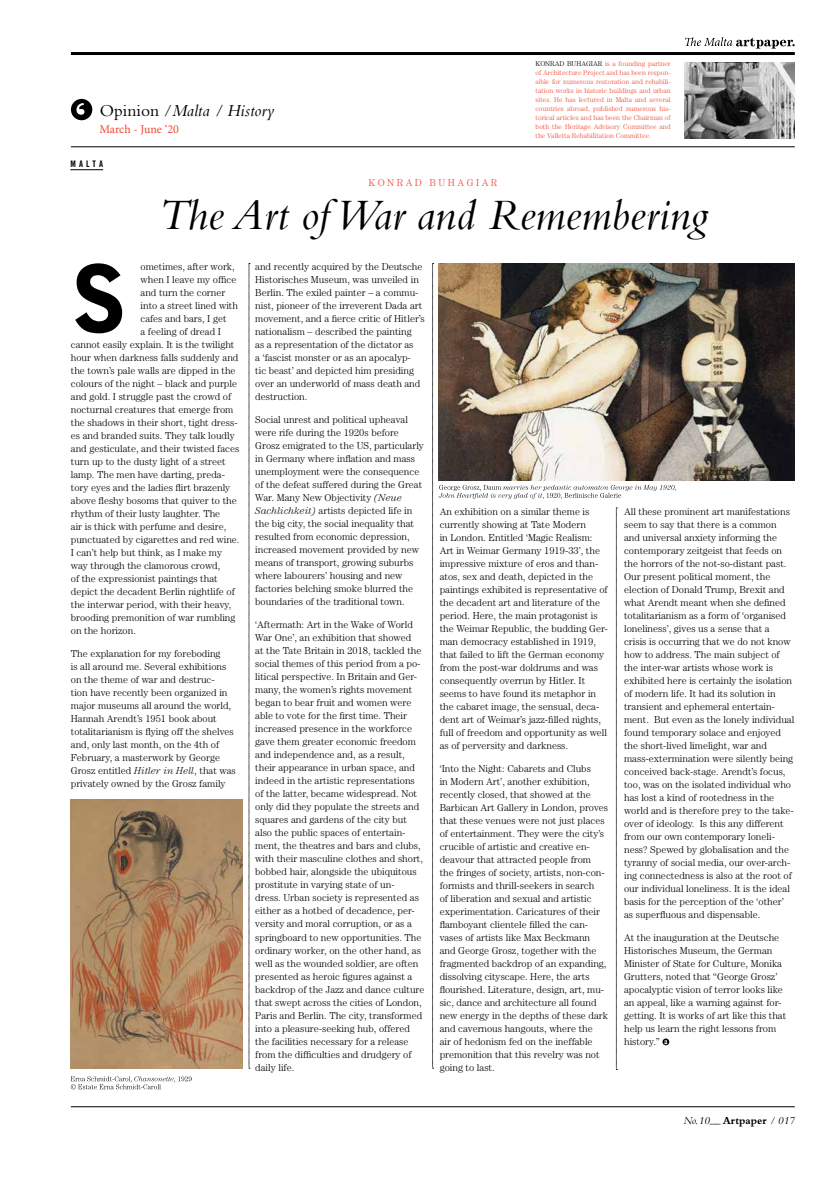
<style>
.page{position:relative;width:837px;height:1177px;background:#fff}
.page>*{position:absolute;margin:0;border:0;box-sizing:border-box;transform-origin:0 0}
.t1{font:900 90.9px "Bell Gothic";color:#000}
.t2{font:italic 45px "Bembo";color:#000}
.t3{font:italic 17.4px "Bembo";color:#000}
.t4{font:12px "Minion Pro";letter-spacing:-.005em;color:#f04934}
.t5{font:italic 11px "Bembo";color:#000}
.t6{font:300 10px/13px "Century Std";color:#000}
.t7{font:300 10px "Century Std";letter-spacing:.25em;color:#f04934}
.t8{font:9px "Trade Gothic Bold Cond Twenty";letter-spacing:.34em;color:#000}
.t9{font:300 7px/9px "Century Std";color:#f04934;text-align:justify}
.s1{font-style:normal}
.s2{color:#000}
.s3{font-style:italic}
.s4{font-weight:700;font-style:normal}
</style>
<div class="page">
<hr style="left:71px;top:52px;width:723px;height:3px;background:#000">
<svg style="left:685px;top:37px;width:109px;height:12px"></svg>
<hr style="left:71px;top:146px;width:723px;height:1px;background:#000">
<hr style="left:71px;top:1106px;width:723px;height:1px;background:#000">
<img style="left:71px;top:799px;width:172px;height:269px">
<img style="left:675px;top:263px;width:119px;height:217px">
<hr style="left:70px;top:169px;width:33px;height:1px;background:#000">
<svg style="left:249px;top:263px;width:1px;height:805px"></svg>
<svg style="left:71px;top:99px;width:21px;height:21px"></svg>
<svg style="left:432px;top:263px;width:243px;height:807px"></svg>
<svg style="left:71px;top:1076px;width:120px;height:13px"></svg>
<img style="left:684px;top:62px;width:110px;height:76px">
<h3 class="t3" style="left:100px;top:100px;width:176px"><span class="s1">Opinion /</span>Malta / History</h3>
<p class="t4" style="left:99px;top:121px;width:81px">March - June ‘20</p>
<p class="t8" style="left:70px;top:158px;width:34px">MALTA</p>
<p class="t7" style="left:368px;top:177px;width:130px">KONRAD BUHAGIAR</p>
<p class="t9" style="left:535px;top:59px;width:136px"><span class="s2">KONRAD BUHAGIAR</span> is a founding partner of Architecture Project and has been respon&shy;sible for numerous restoration and rehabili&shy;tation works in historic buildings and urban sites. He has lectured in Malta and several countries abroad, published numerous his&shy;torical articles and has been the Chairman of both the Heritage Advisory Committee and the Valletta Rehabilitation Committee.</p>
<h2 class="t2" style="left:158px;top:188px;width:550px">The Art of War and Remembering</h2>
<p class="t6" style="left:140px;top:260px;width:96px">ometimes, after work,</p>
<p class="t6" style="left:140px;top:273px;width:97px">when I leave my office</p>
<p class="t6" style="left:140px;top:286px;width:86px">and turn the corner</p>
<p class="t6" style="left:140px;top:299px;width:99px">into a street lined with</p>
<p class="t6" style="left:140px;top:312px;width:87px">cafes and bars, I get</p>
<p class="t6" style="left:140px;top:325px;width:82px">a feeling of dread I</p>
<p class="t6" style="left:71px;top:338px;width:165px">cannot easily explain. It is the twilight</p>
<p class="t6" style="left:71px;top:351px;width:169px">hour when darkness falls suddenly and</p>
<p class="t6" style="left:71px;top:364px;width:166px">the town’s pale walls are dipped in the</p>
<p class="t6" style="left:71px;top:377px;width:168px">colours of the night – black and purple</p>
<p class="t6" style="left:71px;top:390px;width:162px">and gold. I struggle past the crowd of</p>
<p class="t6" style="left:71px;top:403px;width:164px">nocturnal creatures that emerge from</p>
<p class="t6" style="left:71px;top:416px;width:168px">the shadows in their short, tight dress-</p>
<p class="t6" style="left:71px;top:429px;width:165px">es and branded suits. They talk loudly</p>
<p class="t6" style="left:71px;top:442px;width:170px">and gesticulate, and their twisted faces</p>
<p class="t6" style="left:71px;top:455px;width:156px">turn up to the dusty light of a street</p>
<p class="t6" style="left:71px;top:468px;width:156px">lamp. The men have darting, preda-</p>
<p class="t6" style="left:71px;top:481px;width:161px">tory eyes and the ladies flirt brazenly</p>
<p class="t6" style="left:71px;top:494px;width:167px">above fleshy bosoms that quiver to the</p>
<p class="t6" style="left:71px;top:507px;width:151px">rhythm of their lusty laughter. The</p>
<p class="t6" style="left:71px;top:520px;width:157px">air is thick with perfume and desire,</p>
<p class="t6" style="left:71px;top:533px;width:170px">punctuated by cigarettes and red wine.</p>
<p class="t6" style="left:71px;top:546px;width:153px">I can’t help but think, as I make my</p>
<p class="t6" style="left:71px;top:559px;width:151px">way through the clamorous crowd,</p>
<p class="t6" style="left:71px;top:572px;width:148px">of the expressionist paintings that</p>
<p class="t6" style="left:71px;top:585px;width:165px">depict the decadent Berlin nightlife of</p>
<p class="t6" style="left:71px;top:598px;width:162px">the interwar period, with their heavy,</p>
<p class="t6" style="left:71px;top:611px;width:166px">brooding premonition of war rumbling</p>
<p class="t6" style="left:71px;top:624px;width:67px">on the horizon.</p>
<p class="t6" style="left:71px;top:647px;width:166px">The explanation for my foreboding<br>is all around me. Several exhibitions on the theme of war and destruc-<br>tion have recently been organized in major museums all around the world, Hannah Arendt’s 1951 book about totalitarianism is flying off the shelves and, only last month, on the 4th of February, a masterwork by George Grosz entitled <span class="s3">Hitler in Hell</span>, that was privately owned by the Grosz family</p>
<h1 class="t1" style="left:71px;top:246px;width:57px">S</h1>
<p class="t6" style="left:255px;top:260px;width:171px">and recently acquired by the Deutsche Historisches Museum, was unveiled in Berlin. The exiled painter – a commu&shy;nist, pioneer of the irreverent Dada art movement, and a fierce critic of Hitler’s nationalism – described the painting<br>as a representation of the dictator as<br>a ‘fascist monster or as an apocalyp-<br>tic beast’ and depicted him presiding over an underworld of mass death and destruction.</p>
<p class="t6" style="left:255px;top:413px;width:170px">Social unrest and political upheaval were rife during the 1920s before Grosz emigrated to the US, particularly in Germany where inflation and mass unemployment were the consequence of the defeat suffered during the Great War. Many New Objectivity <span class="s3">(Neue Sachlichkeit)</span> artists depicted life in the big city, the social inequality that resulted from economic depression, increased movement provided by new means of transport, growing suburbs where labourers’ housing and new factories belching smoke blurred the boundaries of the traditional town.</p>
<p class="t6" style="left:255px;top:618px;width:171px">‘Aftermath: Art in the Wake of World War One’, an exhibition that showed<br>at the Tate Britain in 2018, tackled the social themes of this period from a po&shy;litical perspective. In Britain and Ger&shy;many, the women’s rights movement began to bear fruit and women were able to vote for the first time. Their increased presence in the workforce gave them greater economic freedom and independence and, as a result, their appearance in urban space, and indeed in the artistic representations of the latter, became widespread. Not only did they populate the streets and squares and gardens of the city but also the public spaces of entertain&shy;ment, the theatres and bars and clubs, with their masculine clothes and short, bobbed hair, alongside the ubiquitous prostitute in varying state of un-<br>dress. Urban society is represented as either as a hotbed of decadence, per&shy;versity and moral corruption, or as a springboard to new opportunities. The ordinary worker, on the other hand, as well as the wounded soldier, are often presented as heroic figures against a backdrop of the Jazz and dance culture that swept across the cities of London, Paris and Berlin. The city, transformed into a pleasure-seeking hub, offered the facilities necessary for a release from the difficulties and drudgery of daily life.</p>
<p class="t6" style="left:439px;top:504px;width:169px">An exhibition on a similar theme is currently showing at Tate Modern<br>in London. Entitled ‘Magic Realism:<br>Art in Weimar Germany 1919-33’, the impressive mixture of eros and than&shy;atos, sex and death, depicted in the paintings exhibited is representative of the decadent art and literature of the period. Here, the main protagonist is the Weimar Republic, the budding Ger&shy;man democracy established in 1919, that failed to lift the German economy from the post-war doldrums and was consequently overrun by Hitler. It seems to have found its metaphor in the cabaret image, the sensual, deca&shy;dent art of Weimar’s jazz-filled nights, full of freedom and opportunity as well as of perversity and darkness.</p>
<p class="t6" style="left:439px;top:761px;width:170px">‘Into the Night: Cabarets and Clubs<br>in Modern Art’, another exhibition, recently closed, that showed at the Barbican Art Gallery in London, proves that these venues were not just places of entertainment. They were the city’s crucible of artistic and creative en&shy;deavour that attracted people from<br>the fringes of society, artists, non-con&shy;formists and thrill-seekers in search<br>of liberation and sexual and artistic experimentation. Caricatures of their flamboyant clientele filled the can&shy;vases of artists like Max Beckmann and George Grosz, together with the fragmented backdrop of an expanding, dissolving cityscape. Here, the arts flourished. Literature, design, art, mu&shy;sic, dance and architecture all found new energy in the depths of these dark and cavernous hangouts, where the<br>air of hedonism fed on the ineffable premonition that this revelry was not going to last.</p>
<p class="t6" style="left:624px;top:504px;width:172px">All these prominent art manifestations seem to say that there is a common and universal anxiety informing the contemporary zeitgeist that feeds on the horrors of the not-so-distant past.<br>Our present political moment, the election of Donald Trump, Brexit and what Arendt meant when she defined totalitarianism as a form of ‘organised loneliness’, gives us a sense that a crisis is occurring that we do not know how to address. The main subject of the inter-war artists whose work is exhibited here is certainly the isolation of modern life. It had its solution in transient and ephemeral entertain&shy;ment. But even as the lonely individual found temporary solace and enjoyed the short-lived limelight, war and mass-extermination were silently being conceived back-stage. Arendt’s focus, too, was on the isolated individual who has lost a kind of rootedness in the world and is therefore prey to the take&shy;over of ideology. Is this any different from our own contemporary loneli&shy;ness? Spewed by globalisation and the tyranny of social media, our over-arch&shy;ing connectedness is also at the root of our individual loneliness. It is the ideal basis for the perception of the ‘other’ as superfluous and dispensable.</p>
<p class="t6" style="left:624px;top:930px;width:164px">At the inauguration at the Deutsche Historisches Museum, the German Minister of State for Culture, Monika Grutters, noted that “George Grosz’ apocalyptic vision of terror looks like an appeal, like a warning against for&shy;getting. It is works of art like this that help us learn the right lessons from history.”</p>
<p class="t5" style="left:683px;top:1114px;width:113px">No.10__ <span class="s4">Artpaper</span> / 017</p>
</div>
